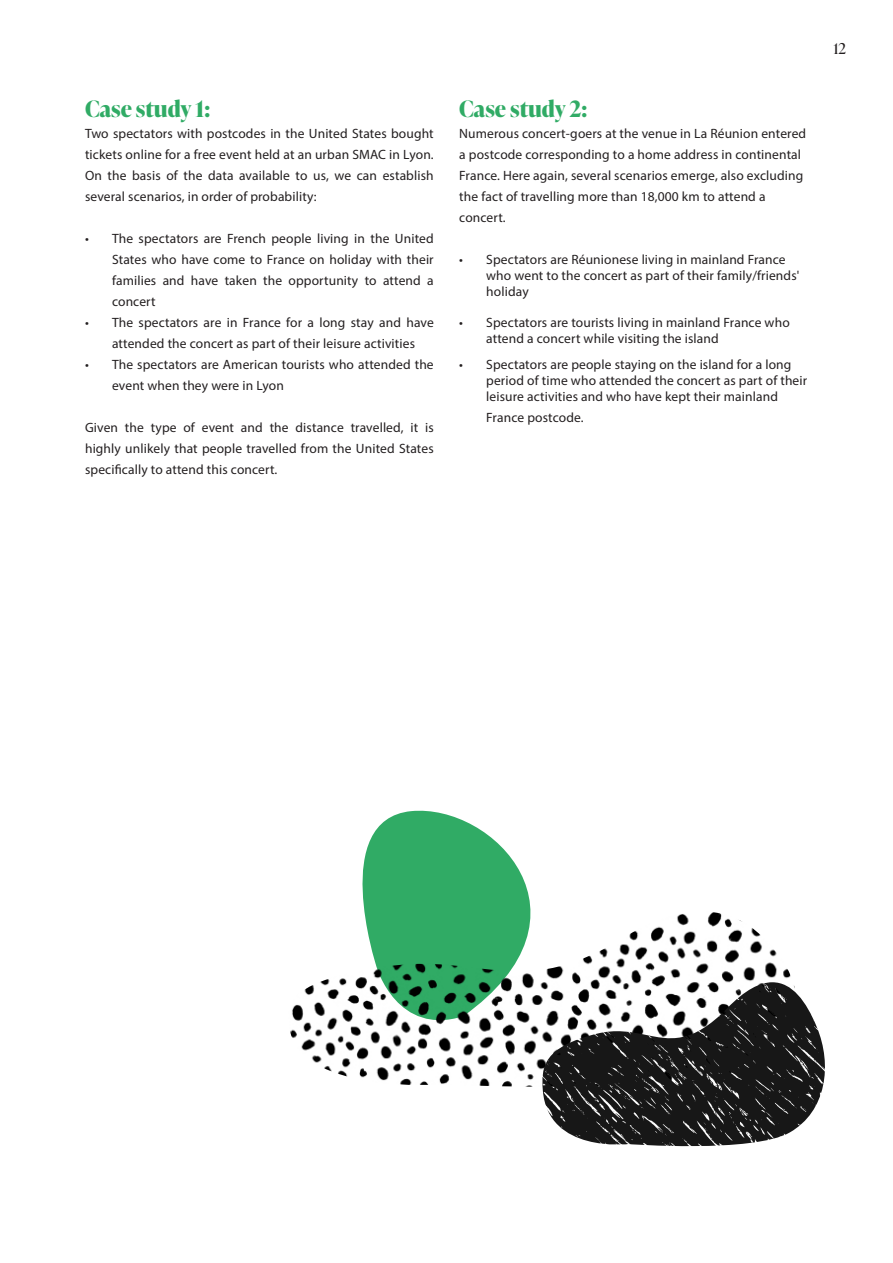
<style>
.page{position:relative;width:893px;height:1263px;background:#fff}
.page>*{position:absolute;margin:0;border:0;box-sizing:border-box;transform-origin:0 0}
.sous-titre_2_landscape{font:700 22.5px "Ivy Presto Display";color:#30ab65}
.t1{font:15px "Ivy Presto Display";color:#231f20}
.sous-titre_2_landscape-2{font:13.5px/21px "Myriad Pro";letter-spacing:.01em;color:#231f20}
.texte_basique_landscape{font:13.5px/21px "Myriad Pro";letter-spacing:.01em;color:#231f20;text-align:justify}
</style>
<div class="page">
<img style="left:290px;top:912px;width:501px;height:175px">
<svg style="left:344px;top:810px;width:207px;height:224px;fill:#30ab65"></svg>
<img style="left:541px;top:982px;width:284px;height:165px">
<p class="sous-titre_2_landscape" style="left:85px;top:93px;width:127px">Case study 1:</p>
<p class="texte_basique_landscape" style="left:85px;top:123px;width:350px">Two spectators with postcodes in the United States bought tickets online for a free event held at an urban SMAC in Lyon.<br>On the basis of the data available to us, we can establish several scenarios, in order of probability:</p>
<p class="sous-titre_2_landscape-2" style="left:112px;top:228px;width:323px;text-align:justify;text-indent:-27px">• The spectators are French people living in the United States who have come to France on holiday with their families and have taken the opportunity to attend a concert</p>
<p class="sous-titre_2_landscape-2" style="left:112px;top:312px;width:323px;text-indent:-27px">• The spectators are in France for a long stay and have attended the concert as part of their leisure activities</p>
<p class="sous-titre_2_landscape-2" style="left:112px;top:354px;width:323px;text-indent:-27px">• The spectators are American tourists who attended the event when they were in Lyon</p>
<p class="texte_basique_landscape" style="left:85px;top:417px;width:350px">Given the type of event and the distance travelled, it is highly unlikely that people travelled from the United States specifically to attend this concert.</p>
<p class="sous-titre_2_landscape" style="left:459px;top:93px;width:130px">Case study 2:</p>
<p class="sous-titre_2_landscape-2" style="left:459px;top:123px;width:348px">Numerous concert-goers at the venue in La Réunion entered a postcode corresponding to a home address in continental France. Here again, several scenarios emerge, also excluding the fact of travelling more than 18,000 km to attend a concert.</p>
<p class="sous-titre_2_landscape-2" style="left:486px;top:251px;width:315px;line-height:16.2px;text-indent:-27px">• Spectators are Réunionese living in mainland France who went to the concert as part of their family/friends' holiday</p>
<p class="sous-titre_2_landscape-2" style="left:486px;top:314px;width:305px;line-height:16.2px;text-indent:-27px">• Spectators are tourists living in mainland France who attend a concert while visiting the island</p>
<p class="sous-titre_2_landscape-2" style="left:486px;top:356px;width:322px;line-height:16.2px;text-indent:-27px">• Spectators are people staying on the island for a long period of time who attended the concert as part of their leisure activities and who have kept their mainland</p>
<p class="sous-titre_2_landscape-2" style="left:486px;top:407px;width:99px">France postcode.</p>
<p class="t1" style="left:833px;top:38px;width:14px">12</p>
</div>
